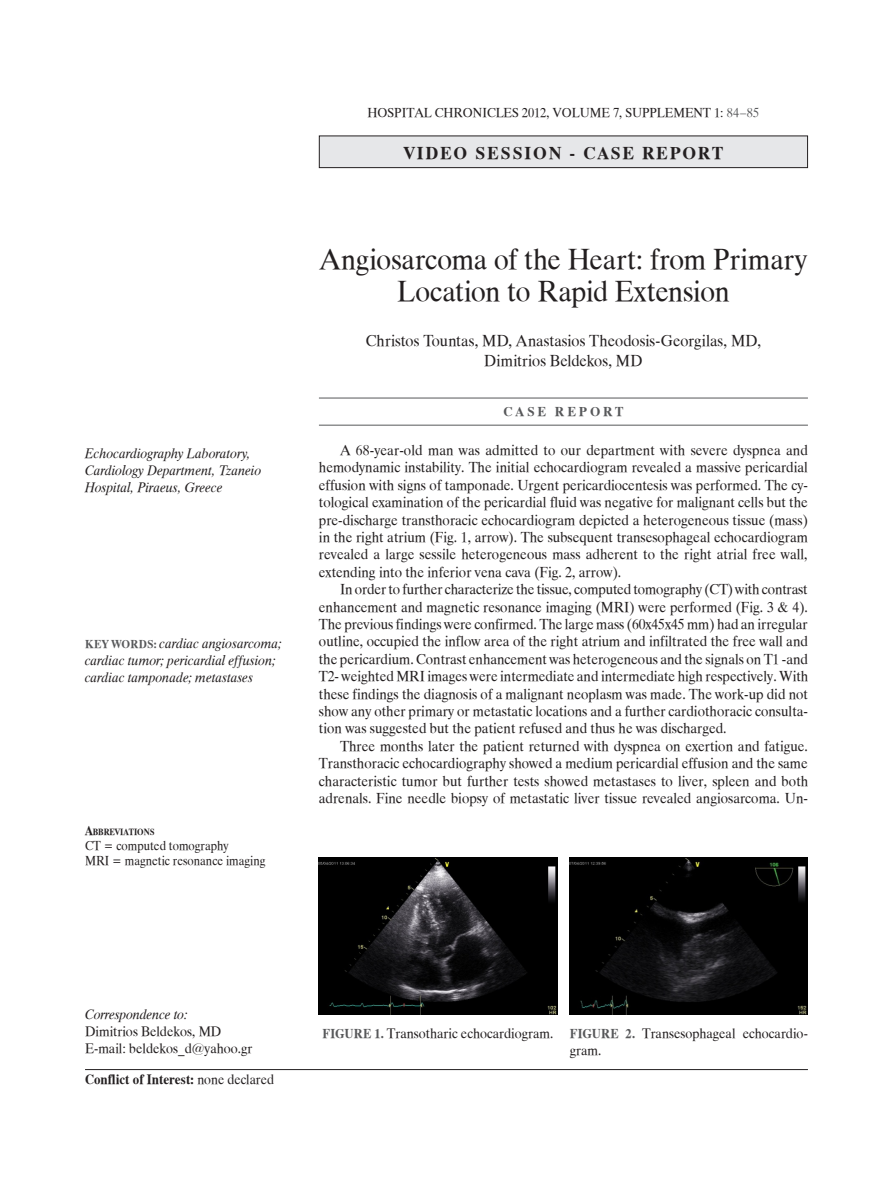
<style>
.page{position:relative;width:893px;height:1191px;background:#fff}
.page>*{position:absolute;margin:0;border:0;box-sizing:border-box;transform-origin:0 0}
._0-epikefalida{font:30px/31.5px "UB Times";letter-spacing:-.01em;color:#231f20;text-align:center;scale:.95 1}
.EIDOS_ERGASIAS{font:18px "UB Times Bold";letter-spacing:.1em;color:#231f20}
._1-onomata{font:16.5px/19.8px "UB Times";letter-spacing:.005em;color:#231f20;text-align:center;scale:.95 1}
._5-keimeno{font:15px/17.4px "UB Times";color:#231f20;text-align:justify;scale:.95 1}
.KEY-WORDS{font:14.25px/17.1px "UB Times Italic";letter-spacing:.01em;color:#231f20;scale:.95 1}
._2-idikotita{font:14.25px/17.1px "UB Times Italic";letter-spacing:.01em;color:#231f20;scale:.95 1}
.LEZANDA{font:14.25px/17.1px "UB Times";color:#231f20;scale:.95 1}
.CORRESPONDENCE-DATA{font:14.25px "UB Times";color:#231f20;scale:.95 1}
.SIMIOSI_LINE{font:14.25px "UB Times Bold";color:#231f20;scale:.93 1}
.CORRESPONDENCE-TITLE{font:14.25px "UB Times Italic";color:#231f20;scale:.95 1}
.ABBREVIATIONS-texts{font:13.5px "UB Times";color:#231f20;scale:.9 1}
.ABBREVIATIONS-texts-2{font:13.5px "UB Times";color:#231f20;scale:.95 1}
.LINES_TITLOS_KEIM{font:13.5px "UB Times Bold";letter-spacing:.21em;color:#57585a}
.ABBREVIATIONS-title{font:9.45px "UB Times Bold";color:#231f20;scale:.9 1}
.s1{font-family:"UB Times Bold";font-size:12px;color:#57585a}
.s2{font-size:13.5px}
.s3{color:#57585a}
.s4{font-family:"UB Times"}
.s5{font-family:"UB Times Bold";font-size:13.5px;color:#57585a}
</style>
<div class="page">
<hr style="left:319px;top:398px;width:489px;height:1px;background:#57585a">
<hr style="left:319px;top:425px;width:489px;height:1px;background:#57585a">
<div style="left:319px;top:136px;width:488px;height:32px;background:#e6e7e9"></div>
<div style="left:319px;top:135px;width:489px;height:33px;border:1px solid #231f20"></div>
<hr style="left:85px;top:1069px;width:723px;height:1px;background:#231f20">
<img style="left:319px;top:857px;width:238px;height:157px">
<img style="left:570px;top:857px;width:238px;height:157px">
<p class="_2-idikotita" style="left:85px;top:445px;width:187px">Echocardiography Laboratory,<br>Cardiology Department, Tzaneio<br>Hospital, Piraeus, Greece</p>
<p class="KEY-WORDS" style="left:85px;top:635px;width:209px"><span class="s1">KEY WORDS:</span> cardiac angiosarcoma; cardiac tumor; pericardial effusion; cardiac tamponade; metastases</p>
<p class="ABBREVIATIONS-title" style="left:85px;top:827px;width:79px"><span class="s2">A</span>BBREVIATIONS</p>
<p class="ABBREVIATIONS-texts" style="left:85px;top:839px;width:161px">CT = computed tomography</p>
<p class="ABBREVIATIONS-texts" style="left:85px;top:854px;width:202px">MRI = magnetic resonance imaging</p>
<p class="ABBREVIATIONS-texts-2" style="left:368px;top:105px;width:414px">HOSPITAL CHRONICLES 2012, VOLUME 7, SUPPLEMENT 1: <span class="s3">84–85</span></p>
<p class="EIDOS_ERGASIAS" style="left:404px;top:143px;width:321px">VIDEO SESSION - CASE REPORT</p>
<p class="_0-epikefalida" style="left:319px;top:245px;width:515px">Angiosarcoma of the Heart: from Primary<br>Location to Rapid Extension</p>
<p class="_1-onomata" style="left:366px;top:331px;width:418px">Christos Tountas, MD, Anastasios Theodosis-Georgilas, MD,<br>Dimitrios Beldekos, MD</p>
<p class="LINES_TITLOS_KEIM" style="left:503px;top:404px;width:121px">CASE REPORT</p>
<p class="_5-keimeno" style="left:319px;top:442px;width:516px;text-indent:21px">A 68-year-old man was admitted to our department with severe dyspnea and hemodynamic instability. The initial echocardiogram revealed a massive pericardial effusion with signs of tamponade. Urgent pericardiocentesis was performed. The cy&shy;tological examination of the pericardial fluid was negative for malignant cells but the pre-discharge transthoracic echocardiogram depicted a heterogeneous tissue (mass) in the right atrium (Fig. 1, arrow). The subsequent transesophageal echocardiogram revealed a large sessile heterogeneous mass adherent to the right atrial free wall, extending into the inferior vena cava (Fig. 2, arrow).</p>
<p class="_5-keimeno" style="left:319px;top:581px;width:517px;text-indent:21px">In order to further characterize the tissue, computed tomography (CT) with contrast enhancement and magnetic resonance imaging (MRI) were performed (Fig. 3 &amp; 4).<br>The previous findings were confirmed. The large mass (60x45x45 mm) had an irregular outline, occupied the inflow area of the right atrium and infiltrated the free wall and the pericardium. Contrast enhancement was heterogeneous and the signals on T1 -and T2- weighted MRI images were intermediate and intermediate high respectively. With these findings the diagnosis of a malignant neoplasm was made. The work-up did not show any other primary or metastatic locations and a further cardiothoracic consulta&shy;tion was suggested but the patient refused and thus he was discharged.</p>
<p class="_5-keimeno" style="left:319px;top:737px;width:517px;text-indent:21px">Three months later the patient returned with dyspnea on exertion and fatigue.<br>Transthoracic echocardiography showed a medium pericardial effusion and the same characteristic tumor but further tests showed metastases to liver, spleen and both adrenals. Fine needle biopsy of metastatic liver tissue revealed angiosarcoma. Un-</p>
<p class="CORRESPONDENCE-TITLE" style="left:85px;top:1007px;width:110px">Correspondence to:</p>
<p class="CORRESPONDENCE-DATA" style="left:85px;top:1024px;width:145px">Dimitrios Beldekos, MD</p>
<p class="CORRESPONDENCE-DATA" style="left:85px;top:1041px;width:178px">E-mail: beldekos_d@yahoo.gr</p>
<p class="SIMIOSI_LINE" style="left:85px;top:1071px;width:205px">Conflict of Ιnterest: <span class="s4">none declared</span></p>
<p class="LEZANDA" style="left:323px;top:1025px;width:244px"><span class="s5">FIGURE 1.</span> Transotharic echocardiogram.</p>
<p class="LEZANDA" style="left:570px;top:1025px;width:252px"><span class="s5">FIGURE 2.</span> Transesophageal echocardio&shy;gram.</p>
</div>
